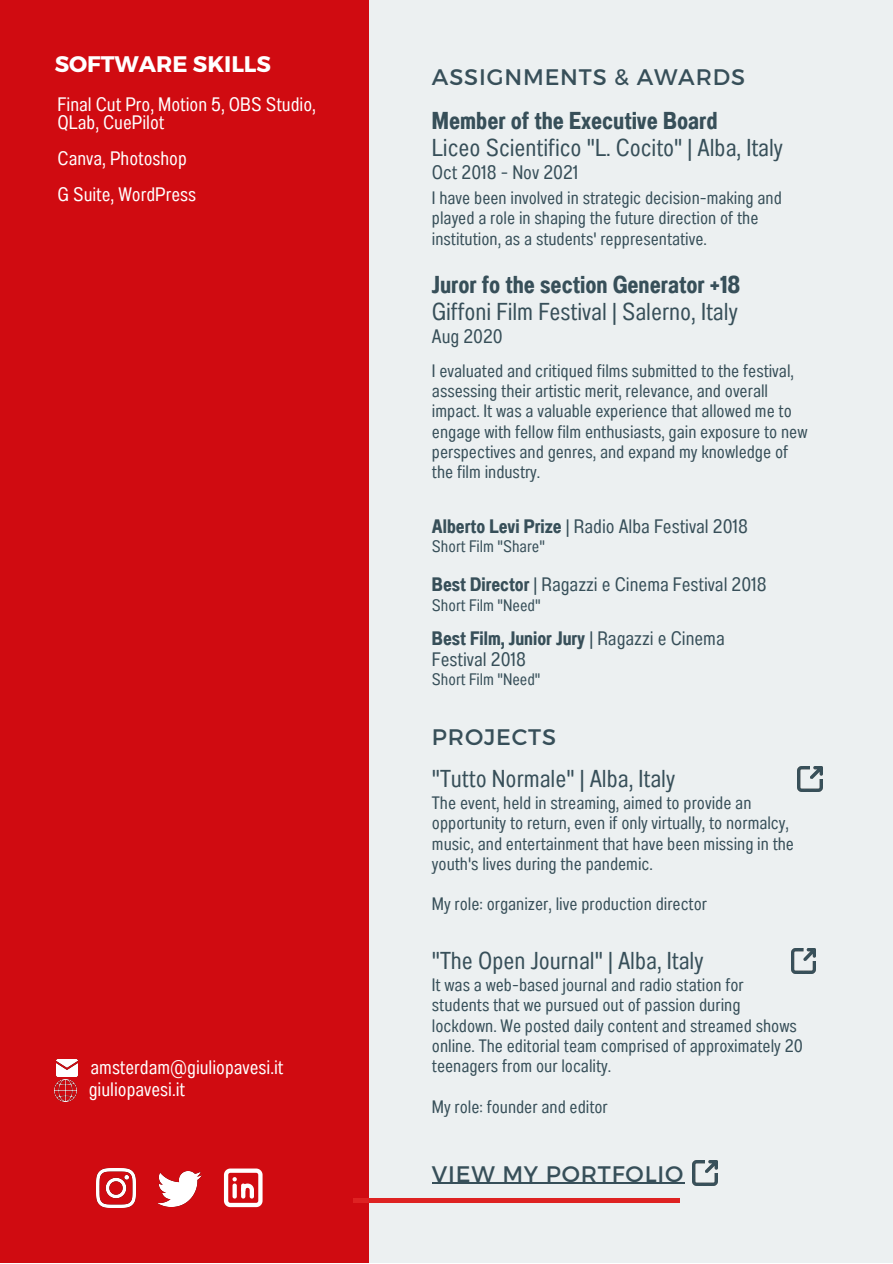
<style>
.page{position:relative;width:893px;height:1264px;background:#fff}
.page>*{position:absolute;margin:0;border:0;box-sizing:border-box;transform-origin:0 0}
.t1{font:24.45px "Anantason Wd 62";color:#374f59}
.t2{font:24.45px "Anantason Bold Wd 62";color:#374f59}
.t3{font:22.5px "Montserrat";letter-spacing:.04em;color:#374f59}
.t4{font:700 22.5px "Montserrat";color:#fff}
.t5{font:19.5px/22.5px "Anantason Wd 62";color:#fff}
.t6{font:19.5px "Anantason Wd 62";color:#374f59}
.t7{font:19.5px "Anantason Bold Wd 62";color:#374f59}
.t8{font:18px/20.2px "Anantason Wd 62";color:#374f59}
.t9{font:16.65px "Anantason Wd 62";color:#374f59}
.s1{font-family:"Anantason Bold Wd 62"}
.s2{font-family:"Anantason Wd 62"}
</style>
<div class="page">
<div style="left:0;top:0;width:892px;height:1262px;background:#ecf0f1"></div>
<div style="left:0;top:0;width:369px;height:1262px;background:#d00b11"></div>
<img style="left:56px;top:1059px;width:22px;height:17px">
<img style="left:55px;top:1079px;width:21px;height:22px">
<img style="left:158px;top:1171px;width:44px;height:35px">
<img style="left:97px;top:1168px;width:38px;height:39px">
<svg style="left:224px;top:1168px;width:38px;height:39px"></svg>
<img style="left:797px;top:766px;width:25px;height:25px">
<img style="left:791px;top:949px;width:24px;height:24px">
<hr style="left:432px;top:1182px;width:252px;height:1px;background:#374f59">
<img style="left:692px;top:1160px;width:25px;height:25px">
<hr style="left:353px;top:1198px;width:326px;height:4px;background:#de2222">
<p class="t4" style="left:55px;top:49px;width:218px">SOFTWARE SKILLS</p>
<p class="t5" style="left:58px;top:95px;width:260px;line-height:18px">Final Cut Pro, Motion 5, OBS Studio,<br>QLab, CuePilot</p>
<p class="t5" style="left:58px;top:140px;width:140px;line-height:36px">Canva, Photoshop<br>G Suite, WordPress</p>
<p class="t5" style="left:89px;top:1055px;width:196px">amsterdam@giuliopavesi.it giuliopavesi.it</p>
<p class="t3" style="left:432px;top:62px;width:314px">ASSIGNMENTS &amp; AWARDS</p>
<h1 class="t2" style="left:432px;top:106px;width:287px">Member of the Executive Board</h1>
<h1 class="t1" style="left:432px;top:133px;width:352px">Liceo Scientifico "L. Cocito" | Alba, Italy</h1>
<p class="t6" style="left:432px;top:161px;width:148px">Oct 2018 - Nov 2021</p>
<p class="t8" style="left:432px;top:188px;width:351px">I have been involved in strategic decision-making and played a role in shaping the future direction of the institution, as a students' reppresentative.</p>
<h1 class="t2" style="left:432px;top:270px;width:310px">Juror fo the section Generator +18</h1>
<h1 class="t1" style="left:432px;top:297px;width:307px">Giffoni Film Festival | Salerno, Italy</h1>
<p class="t6" style="left:432px;top:325px;width:72px">Aug 2020</p>
<p class="t8" style="left:432px;top:360px;width:377px">I evaluated and critiqued films submitted to the festival, assessing their artistic merit, relevance, and overall impact. It was a valuable experience that allowed me to engage with fellow film enthusiasts, gain exposure to new perspectives and genres, and expand my knowledge of the film industry.</p>
<p class="t6" style="left:432px;top:514px;width:317px"><span class="s1">Alberto Levi Prize</span> | Radio Alba Festival 2018</p>
<p class="t9" style="left:432px;top:536px;width:115px">Short Film "Share"</p>
<p class="t6" style="left:432px;top:573px;width:336px"><span class="s1">Best Director</span> | Ragazzi e Cinema Festival 2018</p>
<p class="t9" style="left:432px;top:595px;width:110px">Short Film "Need"</p>
<p class="t7" style="left:432px;top:627px;width:294px">Best Film, Junior Jury <span class="s2">| Ragazzi e Cinema</span></p>
<p class="t6" style="left:432px;top:648px;width:96px">Festival 2018</p>
<p class="t9" style="left:432px;top:670px;width:110px">Short Film "Need"</p>
<p class="t3" style="left:432px;top:722px;width:126px">PROJECTS</p>
<h1 class="t1" style="left:432px;top:763px;width:245px">"Tutto Normale" | Alba, Italy</h1>
<p class="t8" style="left:432px;top:792px;width:363px">The event, held in streaming, aimed to provide an opportunity to return, even if only virtually, to normalcy, music, and entertainment that have been missing in the youth's lives during the pandemic.</p>
<p class="t8" style="left:432px;top:893px;width:276px">My role: organizer, live production director</p>
<h1 class="t1" style="left:432px;top:945px;width:273px">"The Open Journal" | Alba, Italy</h1>
<p class="t8" style="left:432px;top:974px;width:372px">It was a web-based journal and radio station for students that we pursued out of passion during lockdown. We posted daily content and streamed shows online. The editorial team comprised of approximately 20 teenagers from our locality.</p>
<p class="t8" style="left:432px;top:1096px;width:177px">My role: founder and editor</p>
<p class="t3" style="left:432px;top:1158px;width:253px">VIEW MY PORTFOLIO</p>
</div>
